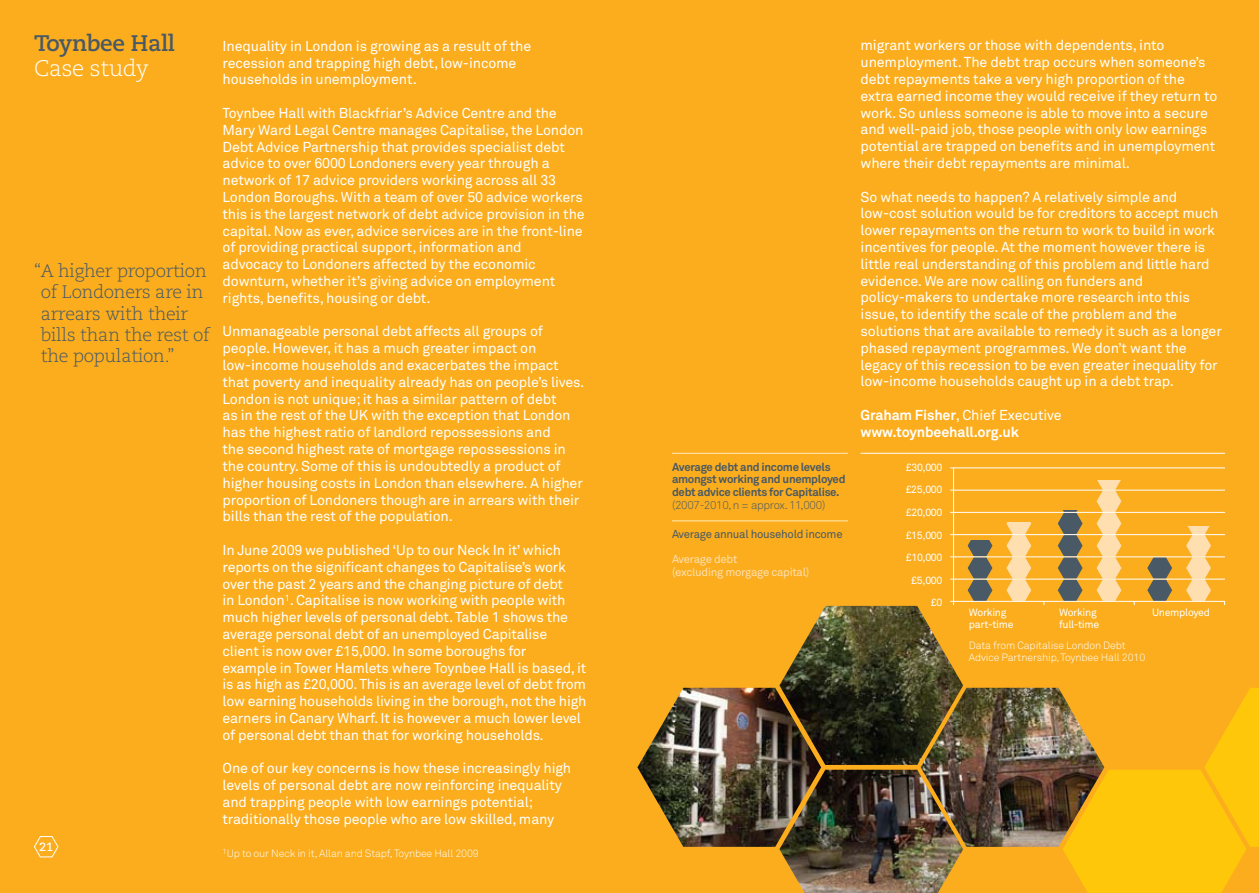
<style>
.page{position:relative;width:1259px;height:893px;background:#fbad1d}
.page>*{position:absolute;margin:0;border:0;box-sizing:border-box;transform-origin:0 0}
.t1{font:700 22.5px "Caecilia LT Std";letter-spacing:-.015em;color:#495965}
.t2{font:300 22.5px "Caecilia LT Std";letter-spacing:-.015em;color:#fff}
.t3{font:300 18px/21px "Caecilia LT Std";letter-spacing:-.015em;color:#495965}
.t4{font:14.25px/16.8px "Akkurat";letter-spacing:-.01em;color:#fff}
.t5{font:700 14.25px/16.8px "Akkurat";letter-spacing:-.01em;color:#fff}
.t6{font:700 12px "Caecilia LT Std";color:#fff}
.t7{font:700 11.4px/12.6px "Akkurat";letter-spacing:-.025em;color:#495965}
.t8{font:11.4px/12.6px "Akkurat";letter-spacing:-.025em;color:#ffdfaf}
.t9{font:11.4px "Akkurat";letter-spacing:-.025em;color:#495965}
.t10{font:300 11.4px "Akkurat";letter-spacing:-.025em;color:#495965}
.t11{font:300 10.5px/12px "Akkurat";letter-spacing:-.01em;color:#fff}
.t12{font:10.5px/22.6px "Akkurat";letter-spacing:-.025em;color:#fff}
.s1{font-weight:400}
</style>
<div class="page">
<svg style="left:34px;top:836px;width:25px;height:22px"></svg>
<svg style="left:1104px;top:688px;width:155px;height:205px"></svg>
<img style="left:637px;top:606px;width:467px;height:287px">
<hr style="left:672px;top:453px;width:176px;height:1px;background:#ffebbb">
<hr style="left:672px;top:520px;width:176px;height:1px;background:#ffebbb">
<hr style="left:860px;top:453px;width:365px;height:1px;background:#fff">
<svg style="left:1147px;top:557px;width:25px;height:44px"></svg>
<svg style="left:967px;top:540px;width:25px;height:61px"></svg>
<svg style="left:1057px;top:510px;width:25px;height:91px"></svg>
<svg style="left:1006px;top:522px;width:25px;height:79px"></svg>
<svg style="left:1186px;top:526px;width:25px;height:75px"></svg>
<svg style="left:1096px;top:480px;width:25px;height:121px"></svg>
<hr style="left:953px;top:467px;width:1px;height:138px;background:#fff">
<hr style="left:950px;top:467px;width:275px;height:1px;background:#fff">
<hr style="left:950px;top:490px;width:275px;height:1px;background:#fff">
<hr style="left:950px;top:512px;width:275px;height:1px;background:#fff">
<hr style="left:950px;top:534px;width:275px;height:1px;background:#fff">
<hr style="left:950px;top:556px;width:275px;height:1px;background:#fff">
<hr style="left:950px;top:579px;width:275px;height:1px;background:#fff">
<hr style="left:950px;top:601px;width:275px;height:1px;background:#fff">
<h1 class="t1" style="left:34px;top:30px;width:142px">Toynbee Hall</h1>
<h1 class="t2" style="left:34px;top:56px;width:116px">Case study</h1>
<p class="t3" style="left:41px;top:261px;width:171px;text-indent:-7px">“A higher proportion of Londoners are in arrears with their bills than the rest of the population.”</p>
<p class="t6" style="left:39px;top:840px;width:15px">21</p>
<p class="t4" style="left:223px;top:37px;width:310px">Inequality in London is growing as a result of the recession and trapping high debt, low-income households in unemployment.</p>
<p class="t4" style="left:223px;top:104px;width:364px">Toynbee Hall with Blackfriar’s Advice Centre and the Mary Ward Legal Centre manages Capitalise, the London Debt Advice Partnership that provides specialist debt advice to over 6000 Londoners every year through a network of 17 advice providers working across all 33<br>London Boroughs. With a team of over 50 advice workers this is the largest network of debt advice provision in the capital. Now as ever, advice services are in the front-line of providing practical support, information and advocacy to Londoners affected by the economic downturn, whether it’s giving advice on employment rights, benefits, housing or debt.</p>
<p class="t4" style="left:223px;top:323px;width:363px">Unmanageable personal debt affects all groups of people. However, it has a much greater impact on low-income households and exacerbates the impact that poverty and inequality already has on people’s lives.<br>London is not unique; it has a similar pattern of debt<br>as in the rest of the UK with the exception that London has the highest ratio of landlord repossessions and<br>the second highest rate of mortgage repossessions in the country. Some of this is undoubtedly a product of higher housing costs in London than elsewhere. A higher proportion of Londoners though are in arrears with their bills than the rest of the population.</p>
<p class="t4" style="left:223px;top:541px;width:365px">In June 2009 we published ‘Up to our Neck In it’ which reports on the significant changes to Capitalise’s work over the past 2 years and the changing picture of debt<br>in London<sup>1</sup>. Capitalise is now working with people with much higher levels of personal debt. Table 1 shows the average personal debt of an unemployed Capitalise client is now over £15,000. In some boroughs for<br>example in Tower Hamlets where Toynbee Hall is based, it is as high as £20,000. This is an average level of debt from low earning households living in the borough, not the high earners in Canary Wharf. It is however a much lower level of personal debt than that for working households.</p>
<p class="t4" style="left:223px;top:760px;width:350px">One of our key concerns is how these increasingly high levels of personal debt are now reinforcing inequality and trapping people with low earnings potential; traditionally those people who are low skilled, many</p>
<p class="t11" style="left:223px;top:847px;width:258px"><sup>1</sup>Up to our Neck in it, Allan and Stapf, Toynbee Hall 2009</p>
<p class="t7" style="left:672px;top:460px;width:175px">Average debt and income levels amongst working and unemployed debt advice clients for Capitalise.</p>
<p class="t10" style="left:672px;top:497px;width:155px">(2007-2010, n = approx. 11,000)</p>
<p class="t9" style="left:672px;top:527px;width:172px">Average annual household income</p>
<p class="t8" style="left:672px;top:553px;width:139px">Average debt<br>(excluding morgage capital)</p>
<p class="t4" style="left:860px;top:37px;width:358px">migrant workers or those with dependents, into unemployment. The debt trap occurs when someone’s debt repayments take a very high proportion of the extra earned income they would receive if they return to work. So unless someone is able to move into a secure and well-paid job, those people with only low earnings potential are trapped on benefits and in unemployment where their debt repayments are minimal.</p>
<p class="t4" style="left:860px;top:188px;width:363px">So what needs to happen? A relatively simple and low-cost solution would be for creditors to accept much lower repayments on the return to work to build in work incentives for people. At the moment however there is little real understanding of this problem and little hard evidence. We are now calling on funders and policy-makers to undertake more research into this issue, to identify the scale of the problem and the solutions that are available to remedy it such as a longer phased repayment programmes. We don’t want the legacy of this recession to be even greater inequality for low-income households caught up in a debt trap.</p>
<p class="t5" style="left:860px;top:406px;width:203px">Graham Fisher<span class="s1">, Chief Executive </span>www.toynbeehall.org.uk</p>
<p class="t12" style="left:905px;top:456px;width:38px;text-align:right">£30,000 £25,000 £20,000 £15,000 £10,000 £5,000 £0</p>
<p class="t12" style="left:969px;top:606px;width:46px;line-height:12px">Working part-time</p>
<p class="t12" style="left:1059px;top:606px;width:42px;line-height:12px">Working full-time</p>
<p class="t12" style="left:1152px;top:601px;width:59px">Unemployed</p>
<p class="t11" style="left:969px;top:639px;width:178px">Data from Capitalise London Debt<br>Advice Partnership, Toynbee Hall 2010</p>
</div>
